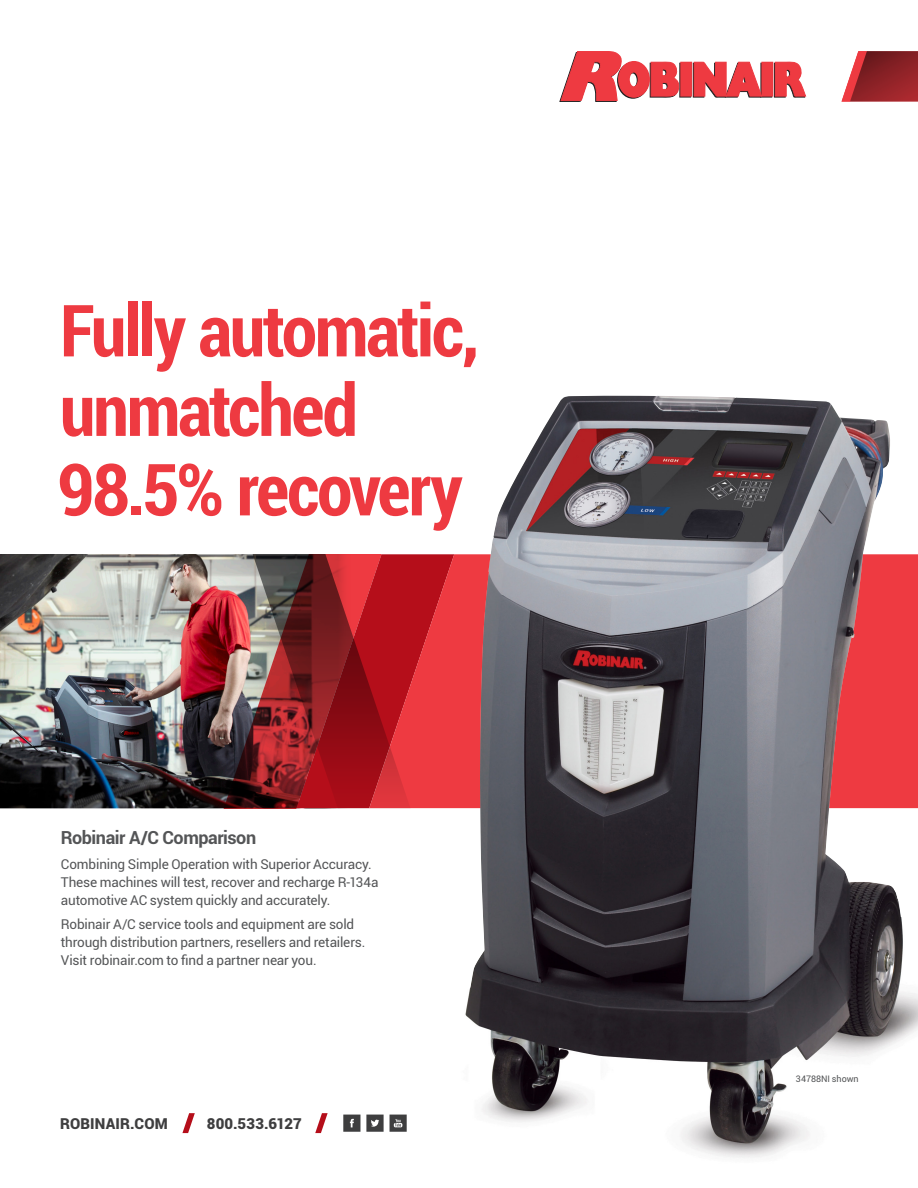
<style>
.page{position:relative;width:918px;height:1188px;background:#fff}
.page>*{position:absolute;margin:0;border:0;box-sizing:border-box;transform-origin:0 0}
.t1{font:700 condensed 72px "Roboto";letter-spacing:-.035em;color:#ee3a41}
.t2{font:700 18px "Roboto";letter-spacing:-.025em;color:#545557}
.t3{font:900 15px "Roboto";letter-spacing:.01em;color:#3e3e3f}
.t4{font:13.5px/18px "Roboto";letter-spacing:-.015em;color:#545557}
.t5{font:9px "Roboto";color:#545557}
</style>
<div class="page">
<img style="left:0;top:554px;width:213px;height:254px">
<img style="left:213px;top:554px;width:38px;height:254px">
<svg style="left:251px;top:554px;width:173px;height:254px;background:#9d262c"></svg>
<img style="left:424px;top:396px;width:494px;height:762px">
<svg style="left:182px;top:1113px;width:13px;height:20px"></svg>
<svg style="left:315px;top:1113px;width:13px;height:20px"></svg>
<svg style="left:343px;top:1115px;width:17px;height:17px"></svg>
<svg style="left:366px;top:1115px;width:18px;height:17px"></svg>
<svg style="left:390px;top:1115px;width:17px;height:17px"></svg>
<div style="left:681px;top:62px;width:11px;height:34px;background:#ee3a41"></div>
<svg style="left:559px;top:51px;width:122px;height:51px"></svg>
<svg style="left:693px;top:61px;width:69px;height:37px"></svg>
<div style="left:762px;top:62px;width:11px;height:34px;background:#ee3a41"></div>
<svg style="left:774px;top:62px;width:32px;height:36px"></svg>
<svg style="left:842px;top:51px;width:76px;height:51px;background:#a33c40"></svg>
<p class="t1" style="left:60px;top:280px;width:421px">Fully automatic,</p>
<p class="t1" style="left:60px;top:360px;width:300px">unmatched</p>
<p class="t1" style="left:57px;top:439px;width:407px">98.5% recovery</p>
<p class="t2" style="left:61px;top:825px;width:197px">Robinair A/C Comparison</p>
<p class="t4" style="left:61px;top:854px;width:319px">Combining Simple Operation with Superior Accuracy.<br>These machines will test, recover and recharge R-134a automotive AC system quickly and accurately.</p>
<p class="t4" style="left:61px;top:915px;width:306px">Robinair A/C service tools and equipment are sold through distribution partners, resellers and retailers.<br>Visit robinair.com to find a partner near you.</p>
<p class="t3" style="left:60px;top:1113px;width:109px">ROBINAIR.COM</p>
<p class="t3" style="left:207px;top:1113px;width:96px">800.533.6127</p>
<p class="t5" style="left:796px;top:1072px;width:64px">34788NI shown</p>
</div>
